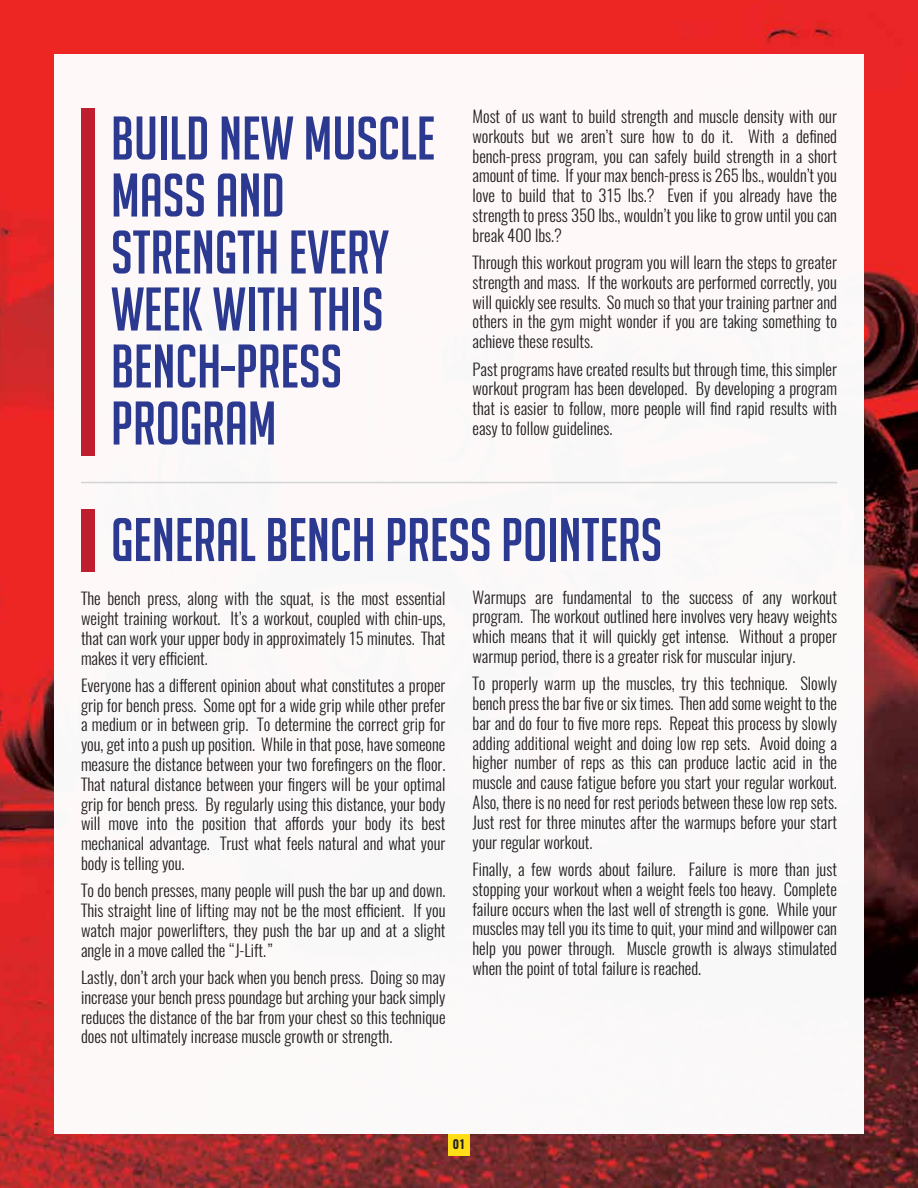
<style>
.page{position:relative;width:918px;height:1188px;background:#fff}
.page>*{position:absolute;margin:0;border:0;box-sizing:border-box;transform-origin:0 0}
.t1{font:60px/57px "Big Noodle Titling";color:#2b3990}
.t2{font:300 16.5px/19.8px "Oswald";color:#231f20;text-align:justify}
.t3{font:600 12px "Oswald";color:#231f20}
</style>
<div class="page">
<img style="left:0;top:0;width:918px;height:1188px">
<div style="left:54px;top:54px;width:810px;height:1080px;background:#fcf9f8"></div>
<div style="left:81px;top:108px;width:13px;height:348px;background:#be1e2d"></div>
<div style="left:81px;top:510px;width:13px;height:62px;background:#be1e2d"></div>
<hr style="left:81px;top:482px;width:756px;height:1px;background:#d1d3d4">
<div style="left:448px;top:1134px;width:22px;height:22px;background:#ffde17"></div>
<h1 class="t1" style="left:111px;top:110px;width:326px">BUILD NEW MUSCLE<br>MASS AND<br>STRENGTH EVERY<br>WEEK WITH THIS<br>BENCH-PRESS<br>PROGRAM</h1>
<p class="t2" style="left:472px;top:106px;width:366px">Most of us want to build strength and muscle density with our workouts but we aren’t sure how to do it. With a defined bench-press program, you can safely build strength in a short amount of time. If your max bench-press is 265 lbs., wouldn’t you love to build that to 315 lbs.? Even if you already have the strength to press 350 lbs., wouldn’t you like to grow until you can break 400 lbs.?</p>
<p class="t2" style="left:472px;top:252px;width:366px">Through this workout program you will learn the steps to greater strength and mass. If the workouts are performed correctly, you will quickly see results. So much so that your training partner and others in the gym might wonder if you are taking something to achieve these results.</p>
<p class="t2" style="left:472px;top:359px;width:366px">Past programs have created results but through time, this simpler workout program has been developed. By developing a program that is easier to follow, more people will find rapid results with easy to follow guidelines.</p>
<h1 class="t1" style="left:111px;top:511px;width:553px">GENERAL BENCH PRESS POINTERS</h1>
<p class="t2" style="left:81px;top:589px;width:366px">The bench press, along with the squat, is the most essential weight training workout. It’s a workout, coupled with chin-ups, that can work your upper body in approximately 15 minutes. That makes it very efficient.</p>
<p class="t2" style="left:81px;top:675px;width:366px">Everyone has a different opinion about what constitutes a proper grip for bench press. Some opt for a wide grip while other prefer a medium or in between grip. To determine the correct grip for you, get into a push up position. While in that pose, have someone measure the distance between your two forefingers on the floor.<br>That natural distance between your fingers will be your optimal grip for bench press. By regularly using this distance, your body will move into the position that affords your body its best mechanical advantage. Trust what feels natural and what your body is telling you.</p>
<p class="t2" style="left:81px;top:881px;width:366px">To do bench presses, many people will push the bar up and down.<br>This straight line of lifting may not be the most efficient. If you watch major powerlifters, they push the bar up and at a slight angle in a move called the “J-Lift.”</p>
<p class="t2" style="left:81px;top:967px;width:366px">Lastly, don’t arch your back when you bench press. Doing so may increase your bench press poundage but arching your back simply reduces the distance of the bar from your chest so this technique does not ultimately increase muscle growth or strength.</p>
<p class="t2" style="left:472px;top:587px;width:366px">Warmups are fundamental to the success of any workout program. The workout outlined here involves very heavy weights which means that it will quickly get intense. Without a proper warmup period, there is a greater risk for muscular injury.</p>
<p class="t2" style="left:472px;top:674px;width:366px">To properly warm up the muscles, try this technique. Slowly bench press the bar five or six times. Then add some weight to the bar and do four to five more reps. Repeat this process by slowly adding additional weight and doing low rep sets. Avoid doing a higher number of reps as this can produce lactic acid in the muscle and cause fatigue before you start your regular workout.<br>Also, there is no need for rest periods between these low rep sets.<br>Just rest for three minutes after the warmups before your start your regular workout.</p>
<p class="t2" style="left:472px;top:859px;width:366px">Finally, a few words about failure. Failure is more than just stopping your workout when a weight feels too heavy. Complete failure occurs when the last well of strength is gone. While your muscles may tell you its time to quit, your mind and willpower can help you power through. Muscle growth is always stimulated when the point of total failure is reached.</p>
<p class="t3" style="left:453px;top:1136px;width:14px">01</p>
</div>
